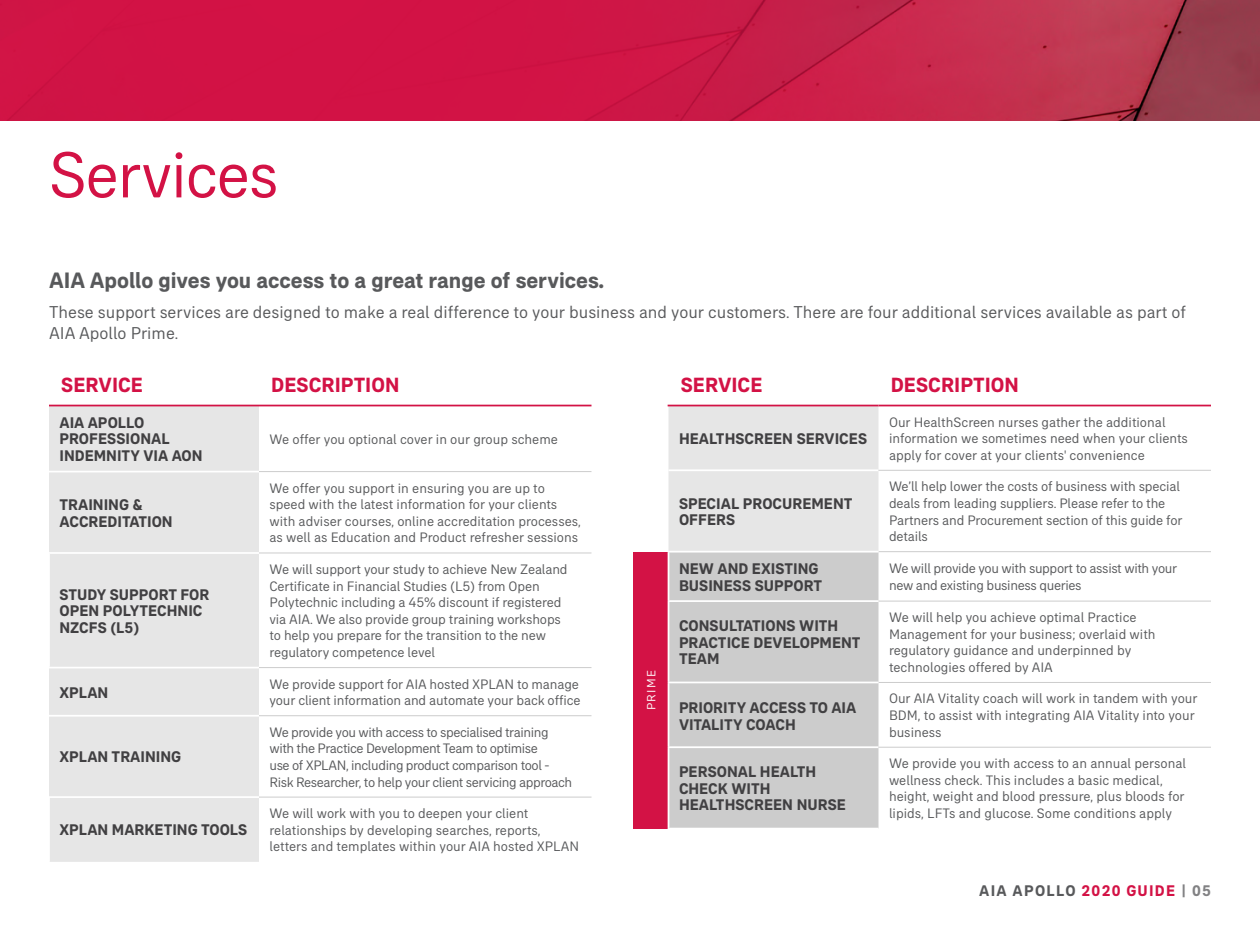
<style>
.page{position:relative;width:1260px;height:945px;background:#fff}
.page>*{position:absolute;margin:0;border:0;box-sizing:border-box;transform-origin:0 0}
.t1{font:66.5px "AIA Everest";letter-spacing:-.025em;color:#d31245}
.t2{font:700 22.75px "AIA Everest";color:#58595b}
.t3{font:700 21px "AIA Everest";color:#d31245}
.t4{font:17.5px/21px "AIA Everest";color:#58595b}
.t5{font:700 15.75px/16.6px "AIA Everest";color:#414042}
.t6{font:700 15.75px "AIA Everest";letter-spacing:.08em;color:#58595b}
.t7{font:14px/16.6px "AIA Everest";letter-spacing:-.005em;color:#58595b}
.t8{font:14px/16.6px "AIA Everest";letter-spacing:-.03em;color:#58595b}
.t9{font:14px/16.6px "AIA Everest";letter-spacing:-.025em;color:#58595b}
.t10{font:12.25px "AIA Everest";letter-spacing:.1em;color:#fff}
.s1{color:#d31245}
.s2{color:#828284}
</style>
<div class="page">
<img style="left:1093px;top:0;width:167px;height:121px">
<svg style="left:0;top:0;width:1093px;height:121px;background:#cc1a47"></svg>
<div style="left:49px;top:406px;width:210px;height:456px;background:#e6e6e6"></div>
<hr style="left:49px;top:471px;width:210px;height:1px;background:#fff">
<hr style="left:48px;top:667px;width:211px;height:1px;background:#fff">
<hr style="left:49px;top:715px;width:210px;height:2px;background:#fff">
<hr style="left:48px;top:796px;width:211px;height:2px;background:#fff">
<hr style="left:259px;top:471px;width:333px;height:1px;background:#ccc">
<hr style="left:259px;top:667px;width:333px;height:1px;background:#ccc">
<hr style="left:259px;top:715px;width:333px;height:1px;background:#ccc">
<hr style="left:259px;top:797px;width:333px;height:1px;background:#ccc">
<hr style="left:49px;top:405px;width:210px;height:1px;background:#d31245">
<hr style="left:259px;top:405px;width:333px;height:1px;background:#d31245">
<hr style="left:48px;top:554px;width:2px;height:113px;background:#fff">
<hr style="left:48px;top:798px;width:2px;height:64px;background:#fff">
<hr style="left:48px;top:552px;width:211px;height:2px;background:#fff">
<hr style="left:259px;top:553px;width:333px;height:1px;background:#ccc">
<div style="left:668px;top:406px;width:210px;height:145px;background:#e6e6e6"></div>
<div style="left:634px;top:552px;width:34px;height:277px;background:#d31245"></div>
<div style="left:669px;top:553px;width:209px;height:275px;background:#ccc"></div>
<hr style="left:668px;top:469px;width:210px;height:2px;background:#fff">
<hr style="left:668px;top:746px;width:210px;height:2px;background:#fff">
<hr style="left:878px;top:470px;width:333px;height:1px;background:#ccc">
<hr style="left:878px;top:551px;width:333px;height:1px;background:#ccc">
<hr style="left:878px;top:601px;width:333px;height:1px;background:#ccc">
<hr style="left:878px;top:682px;width:333px;height:1px;background:#ccc">
<hr style="left:878px;top:747px;width:333px;height:1px;background:#ccc">
<hr style="left:668px;top:600px;width:210px;height:2px;background:#fff">
<hr style="left:668px;top:682px;width:210px;height:1px;background:#fff">
<hr style="left:668px;top:405px;width:210px;height:1px;background:#d31245">
<hr style="left:878px;top:405px;width:333px;height:1px;background:#d31245">
<h1 class="t1" style="left:49px;top:137px;width:231px">Services</h1>
<h2 class="t2" style="left:49px;top:267px;width:556px">AIA Apollo gives you access to a great range of services.</h2>
<p class="t4" style="left:49px;top:301px;width:1139px">These support services are designed to make a real difference to your business and your customers. There are four additional services available as part of<br>AIA Apollo Prime.</p>
<h3 class="t3" style="left:61px;top:373px;width:83px">SERVICE</h3>
<h3 class="t3" style="left:271px;top:373px;width:130px">DESCRIPTION</h3>
<p class="t5" style="left:60px;top:414px;width:145px">AIA APOLLO<br>PROFESSIONAL<br>INDEMNITY VIA AON</p>
<p class="t7" style="left:270px;top:431px;width:290px">We offer you optional cover in our group scheme</p>
<p class="t5" style="left:60px;top:496px;width:115px">TRAINING &amp;<br>ACCREDITATION</p>
<p class="t5" style="left:60px;top:586px;width:151px">STUDY SUPPORT FOR<br>OPEN POLYTECHNIC<br>NZCFS (L5)</p>
<p class="t7" style="left:270px;top:479px;width:313px">We offer you support in ensuring you are up to speed with the latest information for your clients with adviser courses, online accreditation processes, as well as Education and Product refresher sessions</p>
<p class="t7" style="left:270px;top:561px;width:300px">We will support your study to achieve New Zealand Certificate in Financial Studies (L5) from Open Polytechnic including a 45% discount if registered via AIA. We also provide group training workshops to help you prepare for the transition to the new regulatory competence level</p>
<p class="t5" style="left:60px;top:684px;width:50px">XPLAN</p>
<p class="t7" style="left:270px;top:675px;width:313px">We provide support for AIA hosted XPLAN to manage your client information and automate your back office</p>
<p class="t5" style="left:60px;top:748px;width:123px">XPLAN TRAINING</p>
<p class="t5" style="left:60px;top:821px;width:189px">XPLAN MARKETING TOOLS</p>
<p class="t8" style="left:270px;top:723px;width:304px">We provide you with access to specialised training with the Practice Development Team to optimise<br>use of XPLAN, including product comparison tool - Risk Researcher, to help your client servicing approach</p>
<p class="t7" style="left:270px;top:805px;width:311px">We will work with you to deepen your client relationships by developing searches, reports, letters and templates within your AIA hosted XPLAN</p>
<p class="t10" style="left:644px;top:710px;width:41px;rotate:-90deg">PRIME</p>
<h3 class="t3" style="left:681px;top:373px;width:83px">SERVICE</h3>
<h3 class="t3" style="left:891px;top:373px;width:130px">DESCRIPTION</h3>
<p class="t5" style="left:679px;top:430px;width:190px">HEALTHSCREEN SERVICES</p>
<p class="t5" style="left:679px;top:495px;width:175px">SPECIAL PROCUREMENT<br>OFFERS</p>
<p class="t7" style="left:889px;top:413px;width:300px">Our HealthScreen nurses gather the additional information we sometimes need when your clients apply for cover at your clients' convenience</p>
<p class="t7" style="left:889px;top:478px;width:295px">We’ll help lower the costs of business with special deals from leading suppliers. Please refer to the Partners and Procurement section of this guide for details</p>
<p class="t5" style="left:679px;top:560px;width:145px">NEW AND EXISTING<br>BUSINESS SUPPORT</p>
<p class="t9" style="left:889px;top:560px;width:290px">We will provide you with support to assist with your new and existing business queries</p>
<p class="t5" style="left:679px;top:617px;width:183px">CONSULTATIONS WITH<br>PRACTICE DEVELOPMENT<br>TEAM</p>
<p class="t7" style="left:889px;top:609px;width:268px">We will help you achieve optimal Practice Management for your business; overlaid with regulatory guidance and underpinned by technologies offered by AIA</p>
<p class="t5" style="left:679px;top:699px;width:179px">PRIORITY ACCESS TO AIA<br>VITALITY COACH</p>
<p class="t7" style="left:889px;top:690px;width:310px">Our AIA Vitality coach will work in tandem with your<br>BDM, to assist with integrating AIA Vitality into your business</p>
<p class="t5" style="left:679px;top:763px;width:168px">PERSONAL HEALTH<br>CHECK WITH<br>HEALTHSCREEN NURSE</p>
<p class="t7" style="left:889px;top:755px;width:299px">We provide you with access to an annual personal wellness check. This includes a basic medical, height, weight and blood pressure, plus bloods for lipids, LFTs and glucose. Some conditions apply</p>
<p class="t6" style="left:979px;top:881px;width:233px">AIA APOLLO <span class="s1">2020 GUIDE</span> <span class="s2">| 05</span></p>
</div>
